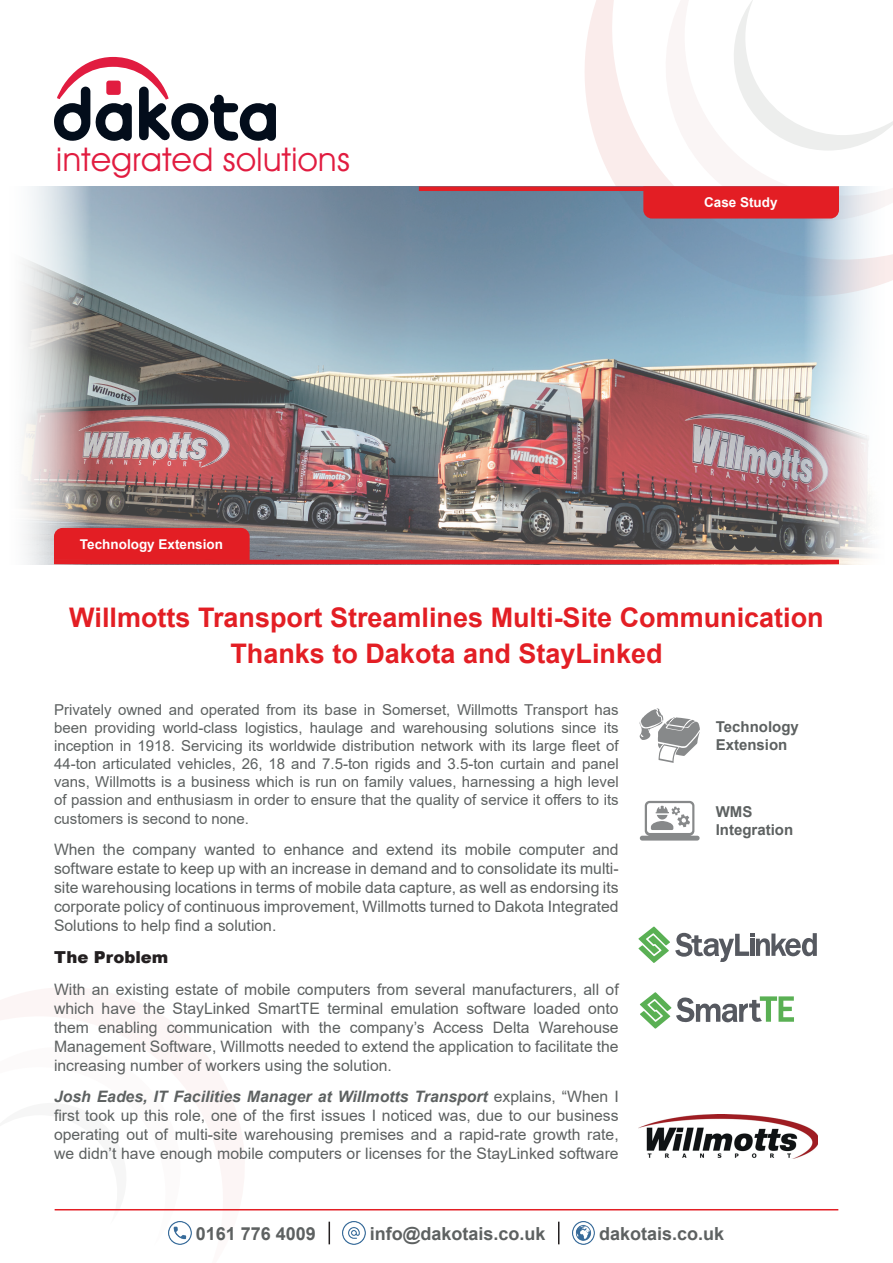
<style>
.page{position:relative;width:893px;height:1263px;background:#fff}
.page>*{position:absolute;margin:0;border:0;box-sizing:border-box;transform-origin:0 0}
.t1{font:32.85px "Avant Guard Regular SWFTE";letter-spacing:.015em;color:#e11c40}
.t2{font:700 27px/36px "Arial";color:#e31e24;text-align:center}
.t3{font:700 18px "Arial";color:#5d6161}
.t4{font:900 16.5px "Arial";color:#231f20}
.t5{font:15.75px/18.9px "Arial";color:#5d6161;text-align:justify}
.t6{font:15px/18.1px "Arial";color:#5d6161;text-align:justify}
.t7{font:700 15px/18px "Arial";color:#5d6161}
.t8{font:700 13.5px "Arial";color:#fff}
.s1{font-weight:700;font-style:italic}
</style>
<div class="page">
<hr style="left:55px;top:1209px;width:783px;height:1px;background:#e31e24">
<img style="left:572px;top:1222px;width:23px;height:22px">
<img style="left:169px;top:1222px;width:22px;height:22px">
<svg style="left:329px;top:1222px;width:1px;height:22px"></svg>
<img style="left:343px;top:1222px;width:22px;height:22px">
<svg style="left:558px;top:1222px;width:1px;height:22px"></svg>
<svg style="left:585px;top:0;width:61px;height:186px;fill:#faeceb"></svg>
<svg style="left:646px;top:150px;width:28px;height:36px"></svg>
<svg style="left:734px;top:0;width:159px;height:151px"></svg>
<img style="left:639px;top:1114px;width:178px;height:44px">
<svg style="left:640px;top:992px;width:154px;height:37px"></svg>
<svg style="left:638px;top:926px;width:179px;height:37px"></svg>
<svg style="left:639px;top:708px;width:61px;height:55px"></svg>
<svg style="left:640px;top:801px;width:60px;height:39px"></svg>
<svg style="left:54px;top:57px;width:222px;height:84px"></svg>
<img style="left:23px;top:186px;width:870px;height:378px">
<div style="left:419px;top:186px;width:420px;height:5px;background:#e31e24"></div>
<hr style="left:54px;top:560px;width:785px;height:4px;background:#e31e24">
<div style="left:54px;top:528px;width:196px;height:32px;background:#e31e24"></div>
<div style="left:643px;top:186px;width:196px;height:33px;background:#e31e24"></div>
<h1 class="t1" style="left:56px;top:139px;width:295px">integrated solutions</h1>
<p class="t8" style="left:80px;top:535px;width:145px">Technology Extension</p>
<p class="t8" style="left:704px;top:193px;width:75px">Case Study</p>
<h2 class="t2" style="left:69px;top:599px;width:756px">Willmotts Transport Streamlines Multi-Site Communication<br>Thanks to Dakota and StayLinked</h2>
<p class="t6" style="left:54px;top:700px;width:566px">Privately owned and operated from its base in Somerset, Willmotts Transport has been providing world-class logistics, haulage and warehousing solutions since its inception in 1918. Servicing its worldwide distribution network with its large fleet of 44-ton articulated vehicles, 26, 18 and 7.5-ton rigids and 3.5-ton curtain and panel vans, Willmotts is a business which is run on family values, harnessing a high level of passion and enthusiasm in order to ensure that the quality of service it offers to its customers is second to none.</p>
<p class="t5" style="left:54px;top:840px;width:566px">When the company wanted to enhance and extend its mobile computer and software estate to keep up with an increase in demand and to consolidate its multi&shy;site warehousing locations in terms of mobile data capture, as well as endorsing its corporate policy of continuous improvement, Willmotts turned to Dakota Integrated Solutions to help find a solution.</p>
<p class="t4" style="left:54px;top:945px;width:116px">The Problem</p>
<p class="t5" style="left:54px;top:980px;width:566px">With an existing estate of mobile computers from several manufacturers, all of which have the StayLinked SmartTE terminal emulation software loaded onto them enabling communication with the company’s Access Delta Warehouse Management Software, Willmotts needed to extend the application to facilitate the increasing number of workers using the solution.</p>
<p class="t5" style="left:54px;top:1087px;width:566px"><span class="s1">Josh Eades, IT Facilities Manager at Willmotts Transport</span> explains, “When I first took up this role, one of the first issues I noticed was, due to our business operating out of multi-site warehousing premises and a rapid-rate growth rate, we didn’t have enough mobile computers or licenses for the StayLinked software</p>
<p class="t7" style="left:716px;top:718px;width:85px">Technology<br>Extension</p>
<p class="t7" style="left:716px;top:803px;width:79px">WMS<br>Integration</p>
<p class="t3" style="left:196px;top:1220px;width:122px">0161 776 4009</p>
<p class="t3" style="left:370px;top:1220px;width:177px">info@dakotais.co.uk</p>
<p class="t3" style="left:599px;top:1220px;width:127px">dakotais.co.uk</p>
</div>
